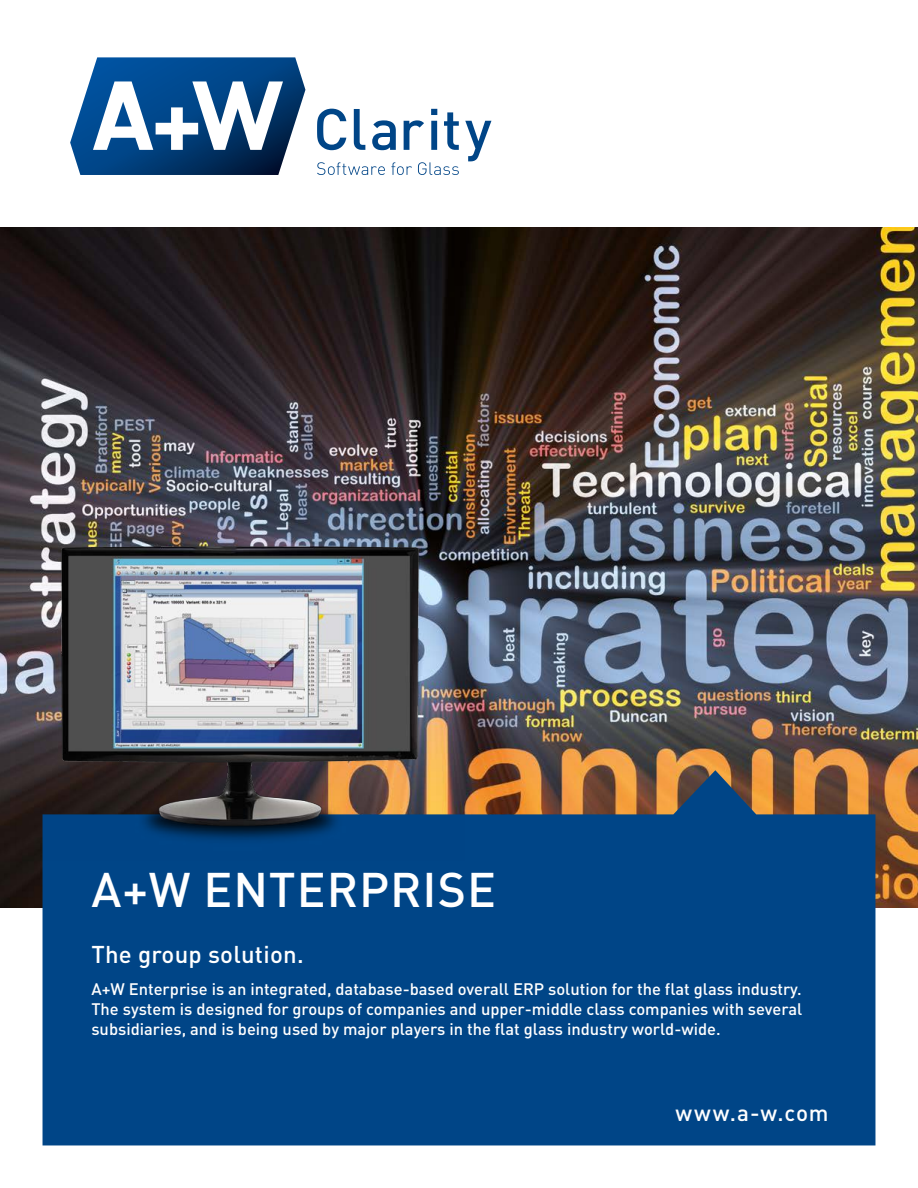
<style>
.page{position:relative;width:918px;height:1188px;background:#fff}
.page>*{position:absolute;margin:0;border:0;box-sizing:border-box;transform-origin:0 0}
.t1{font:500 48px "DINOT";letter-spacing:.02em;color:#fff}
.t2{font:500 24px "DINOT";letter-spacing:.01em;color:#fff}
.t3{font:500 22.5px "DINOT";letter-spacing:.065em;color:#fff}
.t4{font:500 16.5px/19.8px "DINOT";color:#fff;text-align:justify}
</style>
<div class="page">
<img style="left:0;top:227px;width:918px;height:680px">
<svg style="left:70px;top:57px;width:235px;height:118px"></svg>
<svg style="left:317px;top:109px;width:29px;height:41px"></svg>
<svg style="left:354px;top:109px;width:11px;height:41px"></svg>
<svg style="left:372px;top:120px;width:24px;height:30px"></svg>
<svg style="left:404px;top:120px;width:20px;height:30px"></svg>
<svg style="left:431px;top:109px;width:6px;height:41px"></svg>
<svg style="left:444px;top:112px;width:15px;height:38px"></svg>
<svg style="left:465px;top:121px;width:26px;height:40px"></svg>
<svg style="left:317px;top:162px;width:68px;height:13px"></svg>
<svg style="left:391px;top:162px;width:21px;height:13px"></svg>
<svg style="left:418px;top:162px;width:41px;height:13px"></svg>
<div style="left:43px;top:770px;width:832px;height:375px;background:#004587"></div>
<img style="left:16px;top:496px;width:449px;height:365px">
<h1 class="t1" style="left:92px;top:857px;width:406px">A+W ENTERPRISE</h1>
<h2 class="t2" style="left:91px;top:938px;width:214px">The group solution.</h2>
<p class="t4" style="left:91px;top:979px;width:712px">A+W Enterprise is an integrated, database-based overall ERP solution for the flat glass industry.<br>The system is designed for groups of companies and upper-middle class companies with several subsidiaries, and is being used by major players in the flat glass industry world-wide.</p>
<h3 class="t3" style="left:676px;top:1097px;width:155px">www.a-w.com</h3>
</div>
